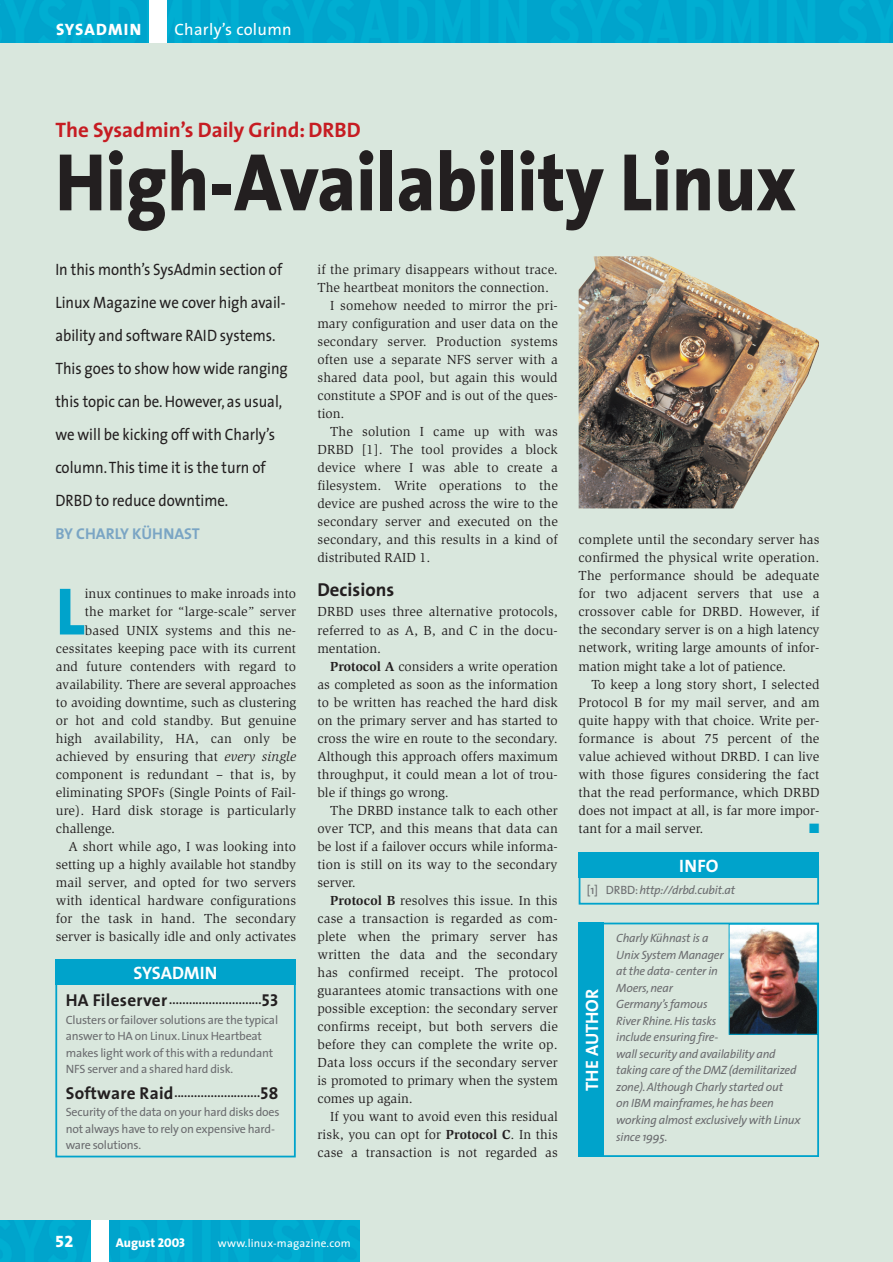
<style>
.page{position:relative;width:893px;height:1262px;background:#fff}
.page>*{position:absolute;margin:0;border:0;box-sizing:border-box;transform-origin:0 0}
.t1{font:800 82.5px "The Sans";color:#231f20;scale:.9 1}
.t2{font:800 67.65px "The Sans";color:#00a3cb}
.t3{font:700 21px "The Sans";color:#c61c22}
.t4{font:700 18.75px "The Sans";color:#231f20}
.t5{font:18px "The Sans Bold Caps";letter-spacing:-.005em;color:#fff}
.t6{font:16.5px/33px "The Sans";color:#231f20;scale:.9 1}
.t7{font:16.5px "The Sans";letter-spacing:.02em;color:#fff}
.t8{font:16.5px "The Sans Extra Bold Caps";letter-spacing:.065em;color:#fff}
.t9{font:16.5px "The Sans Extra Bold Expert";color:#fff}
.t10{font:700 15.75px "The Sans";color:#7aa5c4}
.t11{font:13.5px/18px "Slimbach";letter-spacing:.01em;color:#231f20;text-align:justify}
.t12{font:13.5px "Zapf Dingbats";color:#00a3cb}
.t13{font:800 12.75px "The Sans";color:#fff}
.t14{font:italic 12px/16.5px "The Sans";letter-spacing:-.02em;color:#6c6d70}
.t15{font:12px/16.5px "The Sans";letter-spacing:-.02em;color:#6c6d70}
.t16{font:11.25px "The Sans";letter-spacing:.02em;color:#fff}
.s1{font-weight:700}
.s2{font-style:italic}
.s3{font-style:normal}
.s4{font-weight:700;font-size:17.25px;color:#231f20}
.s5{font-weight:700;color:#231f20}
.s6{font-family:"The Sans Bold Caps";font-size:17.25px;color:#231f20}
.s7{font-family:"The Sans Extra Bold Caps";font-weight:400}
</style>
<div class="page">
<div style="left:0;top:0;width:892px;height:1261px;background:#d9e7dd"></div>
<img style="left:0;top:1220px;width:359px;height:41px">
<div style="left:91px;top:1220px;width:17px;height:41px;background:#fff"></div>
<div style="left:0;top:0;width:892px;height:43px;background:#00a6cd"></div>
<div style="left:149px;top:0;width:17px;height:43px;background:#fff"></div>
<div style="left:578px;top:865px;width:241px;height:39px;border:2px solid #00a3cb"></div>
<div style="left:578px;top:852px;width:241px;height:25px;background:#00a3cb"></div>
<div style="left:55px;top:981px;width:241px;height:176px;border:2px solid #00a3cb"></div>
<div style="left:55px;top:959px;width:241px;height:26px;background:#00a3cb"></div>
<div style="left:600px;top:922px;width:219px;height:235px;border:2px solid #00a3cb"></div>
<img style="left:731px;top:926px;width:84px;height:106px">
<div style="left:578px;top:922px;width:26px;height:235px;background:#00a3cb"></div>
<img style="left:578px;top:256px;width:241px;height:252px">
<p class="t8" style="left:56px;top:20px;width:87px">SYSADMIN</p>
<p class="t7" style="left:174px;top:23px;width:119px">Charly’s column</p>
<h3 class="t3" style="left:55px;top:122px;width:307px">The Sysadmin’s Daily Grind: DRBD</h3>
<h1 class="t1" style="left:55px;top:152px;width:824px">High-Availability Linux</h1>
<p class="t6" style="left:55px;top:255px;width:260px">In this month’s SysAdmin section of Linux Magazine we cover high avail&shy;ability and software RAID systems.<br>This goes to show how wide ranging this topic can be. However, as usual, we will be kicking off with Charly’s column. This time it is the turn of DRBD to reduce downtime.</p>
<p class="t10" style="left:55px;top:528px;width:146px">BY CHARLY KÜHNAST</p>
<p class="t11" style="left:317px;top:262px;width:242px">if the primary disappears without trace.</p>
<p class="t11" style="left:317px;top:280px;width:233px">The heartbeat monitors the connection.</p>
<p class="t11" style="left:330px;top:298px;width:229px">I somehow needed to mirror the pri-</p>
<p class="t11" style="left:317px;top:316px;width:242px">mary configuration and user data on the</p>
<p class="t11" style="left:317px;top:334px;width:242px">secondary server. Production systems</p>
<p class="t11" style="left:317px;top:352px;width:242px">often use a separate NFS server with a</p>
<p class="t11" style="left:317px;top:370px;width:242px">shared data pool, but again this would</p>
<p class="t11" style="left:317px;top:388px;width:242px">constitute a SPOF and is out of the ques-</p>
<p class="t11" style="left:317px;top:406px;width:28px">tion.</p>
<p class="t11" style="left:330px;top:424px;width:229px">The solution I came up with was</p>
<p class="t11" style="left:317px;top:442px;width:242px">DRBD [1]. The tool provides a block</p>
<p class="t11" style="left:317px;top:460px;width:242px">device where I was able to create a</p>
<p class="t11" style="left:317px;top:478px;width:242px">filesystem. Write operations to the</p>
<p class="t11" style="left:317px;top:496px;width:242px">device are pushed across the wire to the</p>
<p class="t11" style="left:317px;top:514px;width:242px">secondary server and executed on the</p>
<p class="t11" style="left:317px;top:532px;width:242px">secondary, and this results in a kind of</p>
<p class="t11" style="left:317px;top:550px;width:115px">distributed RAID 1.</p>
<h3 class="t4" style="left:317px;top:583px;width:78px">Decisions</h3>
<p class="t11" style="left:317px;top:604px;width:242px">DRBD uses three alternative protocols, referred to as A, B, and C in the docu&shy;mentation.</p>
<p class="t11" style="left:317px;top:658px;width:242px;text-indent:13px"><span class="s1">Protocol A</span> considers a write operation as completed as soon as the information to be written has reached the hard disk on the primary server and has started to cross the wire en route to the secondary.<br>Although this approach offers maximum throughput, it could mean a lot of trou&shy;ble if things go wrong.</p>
<p class="t11" style="left:317px;top:802px;width:242px;text-indent:13px">The DRBD instance talk to each other over TCP, and this means that data can be lost if a failover occurs while informa&shy;tion is still on its way to the secondary server.</p>
<p class="t11" style="left:317px;top:892px;width:242px;text-indent:13px"><span class="s1">Protocol B</span> resolves this issue. In this case a transaction is regarded as com&shy;plete when the primary server has written the data and the secondary has confirmed receipt. The protocol guarantees atomic transactions with one possible exception: the secondary server confirms receipt, but both servers die before they can complete the write op.<br>Data loss occurs if the secondary server is promoted to primary when the system comes up again.</p>
<p class="t11" style="left:317px;top:1108px;width:242px;text-indent:13px">If you want to avoid even this residual risk, you can opt for <span class="s1">Protocol C</span>. In this case a transaction is not regarded as</p>
<p class="t11" style="left:578px;top:532px;width:242px">complete until the secondary server has confirmed the physical write operation.<br>The performance should be adequate for two adjacent servers that use a crossover cable for DRBD. However, if the secondary server is on a high latency network, writing large amounts of infor&shy;mation might take a lot of patience.</p>
<p class="t11" style="left:578px;top:676px;width:242px;text-indent:13px">To keep a long story short, I selected Protocol B for my mail server, and am quite happy with that choice. Write per&shy;formance is about 75 percent of the value achieved without DRBD. I can live with those figures considering the fact that the read performance, which DRBD does not impact at all, is far more impor&shy;tant for a mail server.</p>
<h2 class="t2" style="left:56px;top:586px;width:31px">L</h2>
<p class="t11" style="left:85px;top:586px;width:213px">inux continues to make inroads into</p>
<p class="t11" style="left:85px;top:604px;width:213px">the market for “large-scale” server</p>
<p class="t11" style="left:85px;top:622px;width:213px">based UNIX systems and this ne-</p>
<p class="t11" style="left:56px;top:640px;width:242px">cessitates keeping pace with its current</p>
<p class="t11" style="left:56px;top:658px;width:242px">and future contenders with regard to</p>
<p class="t11" style="left:56px;top:676px;width:242px">availability. There are several approaches</p>
<p class="t11" style="left:56px;top:694px;width:242px">to avoiding downtime, such as clustering</p>
<p class="t11" style="left:56px;top:712px;width:242px">or hot and cold standby. But genuine</p>
<p class="t11" style="left:56px;top:730px;width:242px">high availability, HA, can only be</p>
<p class="t11" style="left:56px;top:748px;width:242px">achieved by ensuring that <span class="s2">every single</span></p>
<p class="t11" style="left:56px;top:766px;width:242px">component is redundant – that is, by</p>
<p class="t11" style="left:56px;top:784px;width:242px">eliminating SPOFs (Single Points of Fail-</p>
<p class="t11" style="left:56px;top:802px;width:242px">ure). Hard disk storage is particularly</p>
<p class="t11" style="left:56px;top:820px;width:61px">challenge.</p>
<p class="t11" style="left:69px;top:838px;width:229px">A short while ago, I was looking into</p>
<p class="t11" style="left:56px;top:856px;width:242px">setting up a highly available hot standby</p>
<p class="t11" style="left:56px;top:874px;width:242px">mail server, and opted for two servers</p>
<p class="t11" style="left:56px;top:892px;width:242px">with identical hardware configurations</p>
<p class="t11" style="left:56px;top:910px;width:242px">for the task in hand. The secondary</p>
<p class="t11" style="left:56px;top:928px;width:242px">server is basically idle and only activates</p>
<p class="t12" style="left:809px;top:821px;width:12px">■</p>
<h3 class="t5" style="left:679px;top:855px;width:41px">INFO</h3>
<p class="t14" style="left:587px;top:882px;width:150px"><span class="s3">[1] DRBD:</span>http://drbd.cubit.at</p>
<p class="t14" style="left:616px;top:931px;width:186px">Charly Kühnast is a<br>Unix System Manager<br>at the data- center in<br>Moers, near<br>Germany’s famous<br>River Rhine. His tasks<br>include ensuring fire-<br>wall security and availability and taking care of the DMZ (demilitarized zone). Although Charly started out<br>on IBM mainframes, he has been working almost exclusively with Linux since 1995.</p>
<h3 class="t5" style="left:134px;top:962px;width:85px">SYSADMIN</h3>
<h3 class="t5" style="left:581px;top:1090px;width:103px;rotate:-90deg">THE AUTHOR</h3>
<p class="t15" style="left:66px;top:991px;width:214px;line-height:19.2px"><span class="s4">HA Fileserver</span><span class="s5">............................</span><span class="s6">53<br></span>Clusters or failover solutions are the typical</p>
<p class="t15" style="left:66px;top:1029px;width:209px">answer to HA on Linux. Linux Heartbeat makes light work of this with a redundant<br>NFS server and a shared hard disk.</p>
<p class="t15" style="left:66px;top:1084px;width:215px;line-height:19.2px"><span class="s4">Software Raid</span><span class="s5">..........................</span><span class="s6">58<br></span>Security of the data on your hard disks does</p>
<p class="t15" style="left:66px;top:1121px;width:211px">not always have to rely on expensive hard&shy;ware solutions.</p>
<p class="t9" style="left:55px;top:1231px;width:20px">52</p>
<p class="t13" style="left:116px;top:1237px;width:71px">August <span class="s7">2003</span></p>
<p class="t16" style="left:218px;top:1238px;width:134px">www.linux-magazine.com</p>
</div>
